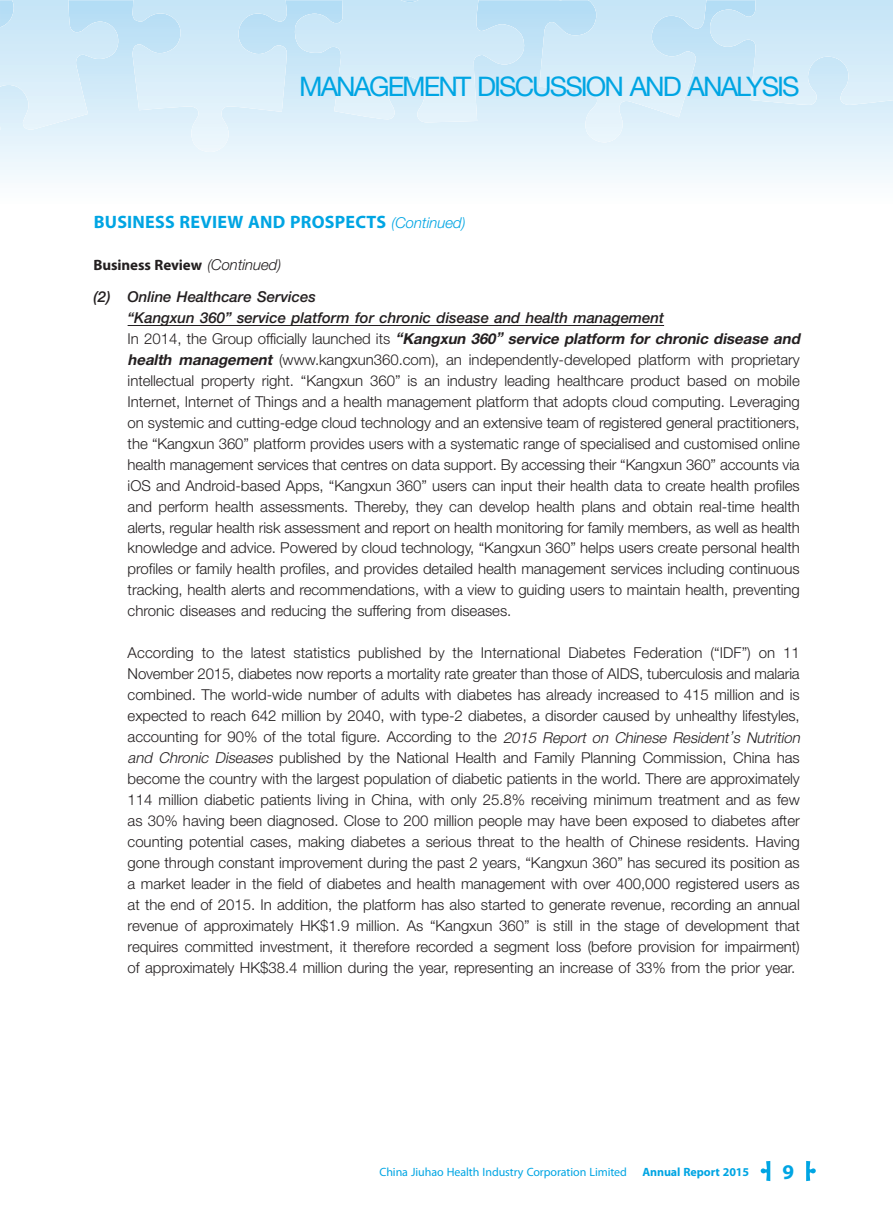
<style>
.page{position:relative;width:893px;height:1212px;background:#fff}
.page>*{position:absolute;margin:0;border:0;box-sizing:border-box;transform-origin:0 0}
.t1{font:27px "Helvetica Neue LT Std";letter-spacing:-.075em;color:#00a5e3}
.t2{font:700 21px "Myriad Pro";color:#00a5e3}
.t3{font:700 18px "Myriad Pro";letter-spacing:.01em;color:#00a5e3}
.t4{font:300 15px/21px "Helvetica Neue LT Std";letter-spacing:-.005em;color:#231f20}
.t5{font:700 15px "Myriad Pro";letter-spacing:-.01em;color:#231f20}
.t6{font:12px "Myriad Pro";letter-spacing:-.005em;color:#00a5e3}
.t7{font:700 12px "Myriad Pro";letter-spacing:-.01em;color:#00a5e3}
.s1{font-family:"Helvetica Neue LT Std";font-weight:300;font-style:italic;font-size:15px}
.s2{font-family:"Helvetica Neue LT Std";font-weight:300;font-style:italic}
.s3{font-weight:500;font-style:italic}
.s4{font-weight:700;font-style:italic}
.s5{font-style:italic}
</style>
<div class="page">
<svg style="left:0;top:0;width:892px;height:180px"></svg>
<svg style="left:132px;top:0;width:155px;height:152px;background:#d5ecf8"></svg>
<svg style="left:0;top:0;width:120px;height:131px;background:#d1eaf8"></svg>
<svg style="left:539px;top:0;width:353px;height:142px;background:#d3ebf8"></svg>
<svg style="left:293px;top:0;width:232px;height:122px;background:#d0e9f8"></svg>
<svg style="left:760px;top:1161px;width:10px;height:20px"></svg>
<svg style="left:806px;top:1161px;width:9px;height:20px"></svg>
<hr style="left:128px;top:325px;width:536px;height:1px;background:#231f20">
<h1 class="t1" style="left:299px;top:70px;width:502px">MANAGEMENT DISCUSSION AND ANALYSIS</h1>
<p class="t3" style="left:94px;top:215px;width:373px">BUSINESS REVIEW AND PROSPECTS <span class="s1">(Continued)</span></p>
<p class="t5" style="left:94px;top:259px;width:189px">Business Review <span class="s2">(Continued)</span></p>
<p class="t4" style="left:128px;top:287px;width:676px;text-indent:-34px"><span class="s3">(2) Online Healthcare Services<br>“Kangxun 360” service platform for chronic disease and health management<br></span>I n 2 0 1 4 , t h e G ro u p o ff i c i a l l y l a u n c h e d i t s <span class="s4">“Kangxun 360” service platform for chronic disease and health management</span> (www.kangxun360.com), an independently-developed platform with proprietary intellectual property right. “Kangxun 360” is an industry leading healthcare product based on mobile Internet, Internet of Things and a health management platform that adopts cloud computing. Leveraging on systemic and cutting-edge cloud technology and an extensive team of registered general practitioners, the “Kangxun 360” platform provides users with a systematic range of specialised and customised online health management services that centres on data support. By accessing their “Kangxun 360” accounts via iOS and Android-based Apps, “Kangxun 360” users can input their health data to create health profiles and perform health assessments. Thereby, they can develop health plans and obtain real-time health alerts, regular health risk assessment and report on health monitoring for family members, as well as health knowledge and advice. Powered by cloud technology, “Kangxun 360” helps users create personal health profiles or family health profiles, and provides detailed health management services including continuous tracking, health alerts and recommendations, with a view to guiding users to maintain health, preventing chronic diseases and reducing the suffering from diseases.</p>
<p class="t4" style="left:128px;top:644px;width:676px">According to the latest statistics published by the International Diabetes Federation (“IDF”) on 11<br>November 2015, diabetes now reports a mortality rate greater than those of AIDS, tuberculosis and malaria combined. The world-wide number of adults with diabetes has already increased to 415 million and is expected to reach 642 million by 2040, with type-2 diabetes, a disorder caused by unhealthy lifestyles, accounting for 90% of the total figure. According to the <span class="s5">2015 Report on Chinese Resident’s Nutrition and Chronic Diseases</span> published by the National Health and Family Planning Commission, China has become the country with the largest population of diabetic patients in the world. There are approximately 114 million diabetic patients living in China, with only 25.8% receiving minimum treatment and as few as 30% having been diagnosed. Close to 200 million people may have been exposed to diabetes after counting potential cases, making diabetes a serious threat to the health of Chinese residents. Having gone through constant improvement during the past 2 years, “Kangxun 360” has secured its position as a market leader in the field of diabetes and health management with over 400,000 registered users as at the end of 2015. In addition, the platform has also started to generate revenue, recording an annual revenue of approximately HK$1.9 million. As “Kangxun 360” is still in the stage of development that requires committed investment, it therefore recorded a segment loss (before provision for impairment) of approximately HK$38.4 million during the year, representing an increase of 33% from the prior year.</p>
<p class="t6" style="left:379px;top:1165px;width:249px">China Jiuhao Health Industry Corporation Limited</p>
<p class="t7" style="left:642px;top:1167px;width:108px">Annual Report 2015</p>
<h2 class="t2" style="left:782px;top:1164px;width:13px">9</h2>
</div>
